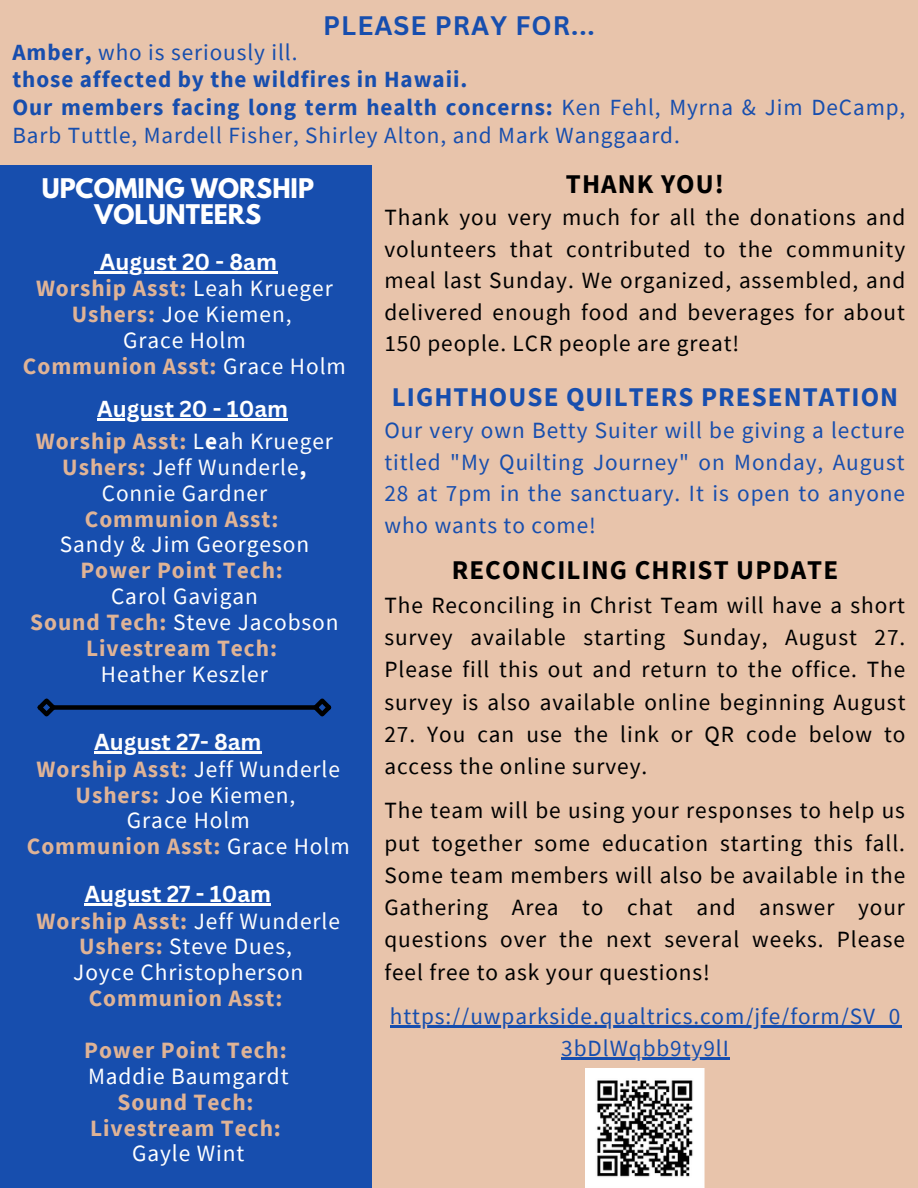
<style>
.page{position:relative;width:918px;height:1188px;background:#e8c4ab}
.page>*{position:absolute;margin:0;border:0;box-sizing:border-box;transform-origin:0 0}
.t1{font:700 27px "Source Sans Pro";letter-spacing:.04em;color:#000}
.t2{font:700 27px "Source Sans Pro";letter-spacing:.04em;color:#174eae}
.t3{font:700 26.1px "Canva Sans";letter-spacing:.04em;color:#174eae}
.t4{font:700 24px "League Spartan";color:#fff}
.t5{font:700 23.4px "Source Sans Pro";letter-spacing:.04em;color:#dfb396}
.t6{font:23.4px "Source Sans Pro";letter-spacing:.04em;color:#fff}
.t7{font:23.4px "Source Sans Pro";letter-spacing:.04em;color:#fdfdfd}
.t8{font:23.25px/32.2px "Source Sans Pro";letter-spacing:.04em;color:#000;text-align:justify}
.t9{font:23.25px/31.5px "Source Sans Pro";letter-spacing:.04em;color:#174eae}
.t10{font:700 23.25px "Source Sans Pro";letter-spacing:.04em;color:#174eae}
.t11{font:700 22.5px "Canva Sans";color:#fff}
.t12{font:700 22.5px "Canva Sans";color:#fdfdfd}
.s1{font-weight:700}
.s2{font-weight:400;color:#fdfdfd}
.s3{font-weight:700;color:#dfb396}
.s4{font-weight:400;color:#fff}
.s5{color:#fdfdfd}
</style>
<div class="page">
<div style="left:0;top:165px;width:371px;height:1023px;background:#174eae"></div>
<div style="left:52px;top:705px;width:265px;height:5px;background:#000"></div>
<svg style="left:37px;top:698px;width:23px;height:19px"></svg>
<svg style="left:309px;top:698px;width:23px;height:19px"></svg>
<img style="left:585px;top:1069px;width:120px;height:119px">
<hr style="left:100px;top:271px;width:177px;height:2px;background:#fff">
<hr style="left:94px;top:751px;width:168px;height:3px;background:#fdfdfd">
<hr style="left:85px;top:903px;width:186px;height:2px;background:#fff">
<hr style="left:97px;top:418px;width:191px;height:3px;background:#fff">
<hr style="left:390px;top:1025px;width:511px;height:3px;background:#174eae">
<hr style="left:561px;top:1058px;width:169px;height:2px;background:#174eae">
<p class="t3" style="left:323px;top:7px;width:273px">PLEASE PRAY FOR...</p>
<p class="t9" style="left:12px;top:36px;width:287px"><span class="s1">Amber,</span> who is seriously ill.</p>
<p class="t10" style="left:12px;top:64px;width:456px">those affected by the wildfires in Hawaii.</p>
<p class="t9" style="left:12px;top:92px;width:894px;line-height:28.2px"><span class="s1">Our members facing long term health concerns:</span> Ken Fehl, Myrna &amp; Jim DeCamp,<br>Barb Tuttle, Mardell Fisher, Shirley Alton, and Mark Wanggaard.</p>
<p class="t4" style="left:42px;top:176px;width:274px">UPCOMING WORSHIP</p>
<p class="t4" style="left:95px;top:202px;width:168px">VOLUNTEERS</p>
<p class="t11" style="left:100px;top:246px;width:179px">August 20 - 8am</p>
<p class="t5" style="left:36px;top:273px;width:298px">Worship Asst: <span class="s2">Leah Krueger</span></p>
<p class="t6" style="left:72px;top:299px;width:221px"><span class="s3">Ushers:</span> Joe Kiemen,</p>
<p class="t6" style="left:123px;top:325px;width:124px">Grace Holm</p>
<p class="t5" style="left:23px;top:351px;width:324px">Communion Asst: <span class="s4">Grace Holm</span></p>
<p class="t11" style="left:97px;top:393px;width:192px">August 20 - 10am</p>
<p class="t5" style="left:36px;top:426px;width:299px">Worship Asst: <span class="s2">L</span><span class="s5">e</span><span class="s2">ah Krueger</span></p>
<p class="t7" style="left:62px;top:452px;width:246px"><span class="s3">Ushers:</span> Jeff Wunderle<span class="s1">,</span></p>
<p class="t7" style="left:102px;top:478px;width:167px">Connie Gardner</p>
<p class="t5" style="left:85px;top:504px;width:195px">Communion Asst:</p>
<p class="t6" style="left:60px;top:529px;width:251px">Sandy &amp; Jim Georgeson</p>
<p class="t5" style="left:80px;top:555px;width:204px">Power Point Tech:</p>
<p class="t6" style="left:111px;top:581px;width:148px">Carol Gavigan</p>
<p class="t6" style="left:30px;top:607px;width:310px"><span class="s3">Sound Tech:</span> Steve Jacobson</p>
<p class="t5" style="left:86px;top:633px;width:192px">Livestream Tech:</p>
<p class="t6" style="left:101px;top:659px;width:169px">Heather Keszler</p>
<p class="t12" style="left:94px;top:726px;width:169px">August 27- 8am</p>
<p class="t5" style="left:37px;top:754px;width:305px">Worship Asst: <span class="s2">Jeff Wunderle</span></p>
<p class="t6" style="left:76px;top:779px;width:221px"><span class="s3">Ushers:</span> Joe Kiemen,</p>
<p class="t6" style="left:127px;top:805px;width:124px">Grace Holm</p>
<p class="t5" style="left:27px;top:831px;width:324px">Communion Asst: <span class="s4">Grace Holm</span></p>
<p class="t11" style="left:85px;top:878px;width:188px">August 27 - 10am</p>
<p class="t5" style="left:37px;top:906px;width:305px">Worship Asst: <span class="s2">Jeff Wunderle</span></p>
<p class="t6" style="left:79px;top:931px;width:214px"><span class="s3">Ushers:</span> Steve Dues,</p>
<p class="t6" style="left:73px;top:957px;width:232px">Joyce Christopherson</p>
<p class="t5" style="left:89px;top:983px;width:195px">Communion Asst:</p>
<p class="t5" style="left:84px;top:1035px;width:204px">Power Point Tech:</p>
<p class="t6" style="left:88px;top:1061px;width:202px">Maddie Baumgardt</p>
<p class="t5" style="left:117px;top:1087px;width:138px">Sound Tech:</p>
<p class="t5" style="left:90px;top:1113px;width:192px">Livestream Tech:</p>
<p class="t6" style="left:132px;top:1138px;width:114px">Gayle Wint</p>
<p class="t1" style="left:566px;top:166px;width:160px">THANK YOU!</p>
<p class="t8" style="left:384px;top:201px;width:522px;line-height:31.5px">Thank you very much for all the donations and volunteers that contributed to the community meal last Sunday. We organized, assembled, and delivered enough food and beverages for about 150 people. LCR people are great!</p>
<p class="t2" style="left:392px;top:379px;width:508px">LIGHTHOUSE QUILTERS PRESENTATION</p>
<p class="t9" style="left:384px;top:414px;width:522px;text-align:justify">Our very own Betty Suiter will be giving a lecture titled "My Quilting Journey" on Monday, August 28 at 7pm in the sanctuary. It is open to anyone who wants to come!</p>
<p class="t1" style="left:452px;top:553px;width:388px">RECONCILING CHRIST UPDATE</p>
<p class="t8" style="left:384px;top:589px;width:523px">The Reconciling in Christ Team will have a short survey available starting Sunday, August 27.<br>Please fill this out and return to the office. The survey is also available online beginning August</p>
<p class="t8" style="left:384px;top:718px;width:523px">27. You can use the link or QR code below to access the online survey.</p>
<p class="t8" style="left:384px;top:794px;width:522px">The team will be using your responses to help us put together some education starting this fall.<br>Some team members will also be available in the Gathering Area to chat and answer your questions over the next several weeks. Please feel free to ask your questions!</p>
<p class="t9" style="left:390px;top:1000px;width:512px;line-height:32.2px;text-align:center">https://uwparkside.qualtrics.com/jfe/form/SV_0<br>3bDlWqbb9ty9lI</p>
</div>
